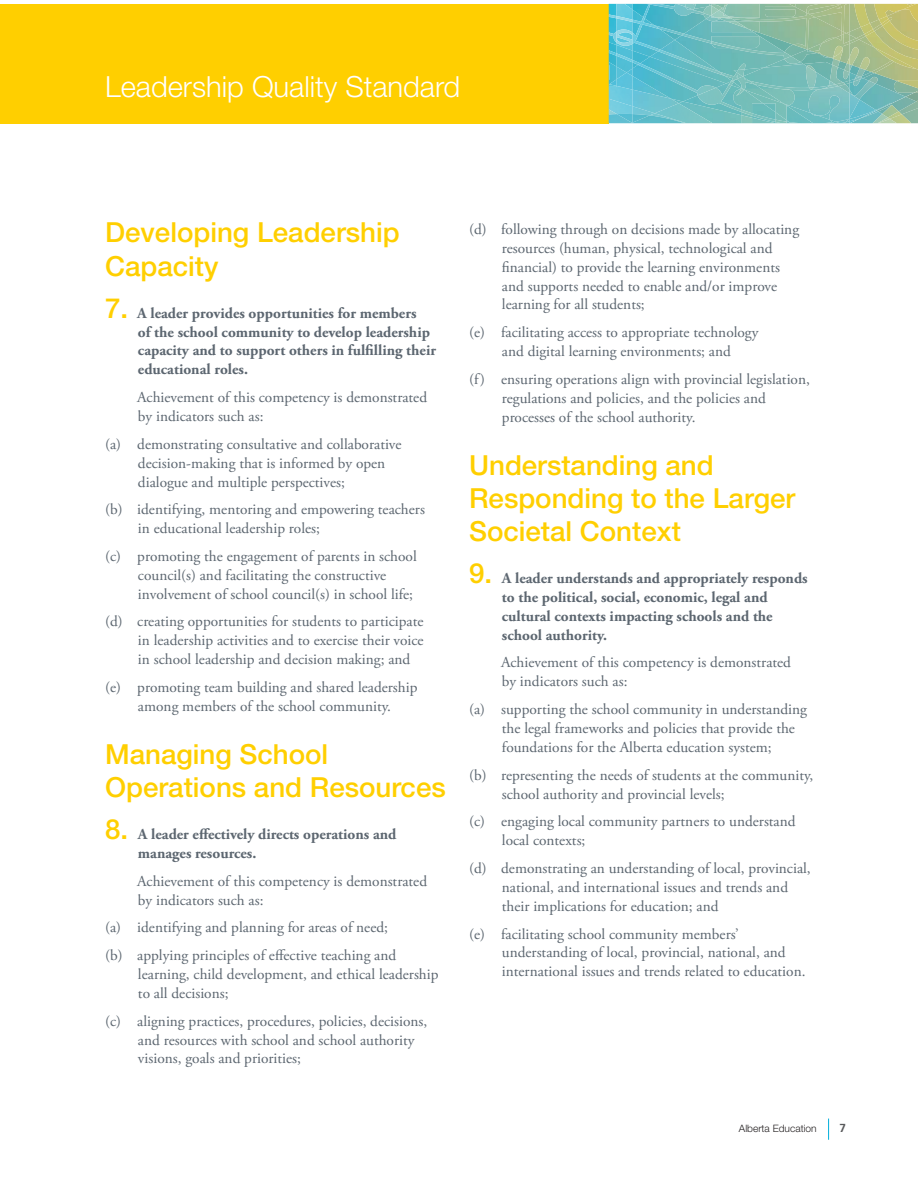
<style>
.page{position:relative;width:918px;height:1188px;background:#fff}
.page>*{position:absolute;margin:0;border:0;box-sizing:border-box;transform-origin:0 0}
.t1{font:300 29.1px "Helvetica Neue LT Std";color:#fff}
.t2{font:500 27.75px/33.2px "Helvetica Neue LT Std";color:#ffcf00}
.t3{font:15.3px/18.9px "Adobe Garamond Pro";color:#5c6670}
.t4{font:700 15.3px/18.9px "Adobe Garamond Pro";color:#5c6670}
.t5{font:700 11.7px "Frutiger LT Std";color:#58595b}
.t6{font:300 10.2px "Helvetica Neue LT Std";color:#231f20}
.s1{font-family:"Helvetica Neue LT Std";font-weight:500;font-size:27.75px;color:#ffcf00}
</style>
<div class="page">
<div style="left:0;top:4px;width:609px;height:119px;background:#ffcf00"></div>
<img style="left:878px;top:111px;width:4px;height:3px">
<img style="left:899px;top:102px;width:19px;height:9px">
<img style="left:902px;top:108px;width:16px;height:15px">
<img style="left:882px;top:110px;width:17px;height:4px">
<img style="left:876px;top:114px;width:12px;height:9px">
<img style="left:888px;top:111px;width:14px;height:7px">
<svg style="left:878px;top:118px;width:12px;height:1px"></svg>
<img style="left:890px;top:114px;width:21px;height:9px">
<img style="left:878px;top:119px;width:19px;height:4px">
<svg style="left:906px;top:93px;width:12px;height:9px"></svg>
<img style="left:849px;top:4px;width:25px;height:5px">
<img style="left:893px;top:24px;width:25px;height:11px">
<img style="left:854px;top:4px;width:16px;height:13px">
<img style="left:874px;top:4px;width:5px;height:13px">
<img style="left:879px;top:4px;width:39px;height:20px">
<img style="left:876px;top:88px;width:30px;height:22px">
<img style="left:849px;top:93px;width:27px;height:30px">
<img style="left:893px;top:35px;width:25px;height:13px">
<img style="left:894px;top:88px;width:24px;height:5px">
<img style="left:893px;top:48px;width:25px;height:40px">
<img style="left:849px;top:93px;width:11px;height:17px">
<img style="left:876px;top:103px;width:15px;height:8px">
<img style="left:849px;top:110px;width:28px;height:11px">
<img style="left:609px;top:4px;width:66px;height:53px">
<img style="left:616px;top:17px;width:44px;height:34px">
<img style="left:616px;top:4px;width:16px;height:16px">
<img style="left:643px;top:5px;width:32px;height:30px">
<img style="left:646px;top:4px;width:60px;height:15px">
<img style="left:677px;top:4px;width:32px;height:12px">
<svg style="left:609px;top:14px;width:7px;height:4px"></svg>
<img style="left:685px;top:4px;width:24px;height:5px">
<img style="left:683px;top:83px;width:43px;height:19px">
<svg style="left:679px;top:99px;width:4px;height:3px"></svg>
<img style="left:609px;top:85px;width:70px;height:21px">
<img style="left:632px;top:106px;width:23px;height:7px">
<img style="left:679px;top:102px;width:62px;height:21px">
<img style="left:655px;top:103px;width:58px;height:20px">
<img style="left:632px;top:113px;width:54px;height:10px">
<img style="left:632px;top:114px;width:52px;height:9px">
<svg style="left:609px;top:32px;width:31px;height:53px"></svg>
<img style="left:609px;top:86px;width:23px;height:13px">
<img style="left:609px;top:99px;width:23px;height:24px">
<svg style="left:609px;top:109px;width:8px;height:6px"></svg>
<img style="left:733px;top:96px;width:11px;height:26px">
<img style="left:638px;top:63px;width:78px;height:32px">
<img style="left:698px;top:84px;width:44px;height:28px">
<img style="left:741px;top:109px;width:3px;height:14px">
<img style="left:847px;top:4px;width:2px;height:13px">
<img style="left:846px;top:4px;width:1px;height:13px">
<img style="left:675px;top:19px;width:36px;height:21px">
<img style="left:650px;top:40px;width:76px;height:43px">
<img style="left:803px;top:62px;width:26px;height:2px">
<img style="left:746px;top:59px;width:57px;height:5px">
<img style="left:726px;top:81px;width:3px;height:8px">
<img style="left:744px;top:64px;width:85px;height:59px">
<img style="left:760px;top:4px;width:86px;height:13px">
<img style="left:808px;top:62px;width:21px;height:1px">
<img style="left:733px;top:4px;width:27px;height:9px">
<img style="left:744px;top:90px;width:18px;height:13px">
<img style="left:762px;top:90px;width:33px;height:15px">
<img style="left:765px;top:4px;width:30px;height:9px">
<img style="left:808px;top:90px;width:1px;height:32px">
<img style="left:805px;top:66px;width:11px;height:10px">
<img style="left:682px;top:34px;width:64px;height:43px">
<img style="left:658px;top:50px;width:74px;height:31px">
<svg style="left:737px;top:69px;width:8px;height:8px"></svg>
<img style="left:732px;top:77px;width:11px;height:4px">
<img style="left:729px;top:81px;width:14px;height:8px">
<img style="left:743px;top:76px;width:86px;height:14px">
<img style="left:730px;top:50px;width:61px;height:9px">
<img style="left:791px;top:50px;width:38px;height:12px">
<img style="left:784px;top:56px;width:16px;height:8px">
<img style="left:730px;top:13px;width:114px;height:37px">
<img style="left:807px;top:34px;width:22px;height:24px">
<img style="left:706px;top:16px;width:5px;height:5px">
<svg style="left:709px;top:4px;width:24px;height:15px"></svg>
<img style="left:711px;top:18px;width:30px;height:30px">
<img style="left:719px;top:5px;width:22px;height:13px">
<img style="left:711px;top:10px;width:19px;height:8px">
<svg style="left:736px;top:89px;width:9px;height:7px"></svg>
<img style="left:809px;top:88px;width:40px;height:35px">
<img style="left:820px;top:84px;width:9px;height:5px">
<svg style="left:829px;top:17px;width:64px;height:76px"></svg>
<svg style="left:828px;top:1119px;width:1px;height:21px"></svg>
<h1 class="t1" style="left:105px;top:76px;width:357px">Leadership Quality Standard</h1>
<h2 class="t2" style="left:105px;top:218px;width:296px">Developing Leadership<br>Capacity</h2>
<p class="t4" style="left:138px;top:304px;width:300px;text-indent:-33px"><span class="s1">7.</span> A leader provides opportunities for members<br>of the school community to develop leadership capacity and to support others in fulfilling their educational roles.</p>
<p class="t3" style="left:137px;top:389px;width:291px">Achievement of this competency is demonstrated by indicators such as:</p>
<p class="t3" style="left:138px;top:436px;width:265px;text-indent:-33px">(a) demonstrating consultative and collaborative decision-making that is informed by open dialogue and multiple perspectives;</p>
<p class="t3" style="left:138px;top:501px;width:288px;text-indent:-33px">(b) identifying, mentoring and empowering teachers in educational leadership roles;</p>
<p class="t3" style="left:138px;top:548px;width:280px;text-indent:-33px">(c) promoting the engagement of parents in school council(s) and facilitating the constructive involvement of school council(s) in school life;</p>
<p class="t3" style="left:138px;top:613px;width:287px;text-align:justify;text-indent:-33px">(d) creating opportunities for students to participate in leadership activities and to exercise their voice in school leadership and decision making; and</p>
<p class="t3" style="left:105px;top:679px;width:314px;text-align:center">(e) promoting team building and shared leadership among members of the school community.</p>
<h2 class="t2" style="left:105px;top:740px;width:342px">Managing School<br>Operations and Resources</h2>
<p class="t4" style="left:138px;top:826px;width:260px;text-indent:-33px"><span class="s1">8.</span> A leader effectively directs operations and manages resources.</p>
<p class="t3" style="left:137px;top:873px;width:291px">Achievement of this competency is demonstrated by indicators such as:</p>
<p class="t3" style="left:105px;top:915px;width:293px;line-height:27.8px">(a) identifying and planning for areas of need; (b) applying principles of effective teaching and</p>
<p class="t3" style="left:138px;top:966px;width:302px">learning, child development, and ethical leadership to all decisions;</p>
<p class="t3" style="left:138px;top:1013px;width:291px;text-indent:-33px">(c) aligning practices, procedures, policies, decisions, and resources with school and school authority visions, goals and priorities;</p>
<p class="t3" style="left:502px;top:221px;width:299px;text-indent:-33px">(d) following through on decisions made by allocating resources (human, physical, technological and financial) to provide the learning environments and supports needed to enable and/or improve learning for all students;</p>
<p class="t3" style="left:469px;top:324px;width:291px;text-align:center">(e) facilitating access to appropriate technology and digital learning environments; and</p>
<p class="t3" style="left:502px;top:371px;width:309px;text-indent:-33px">(f) ensuring operations align with provincial legislation, regulations and policies, and the policies and processes of the school authority.</p>
<h2 class="t2" style="left:469px;top:450px;width:328px">Understanding and<br>Responding to the Larger<br>Societal Context</h2>
<p class="t4" style="left:502px;top:570px;width:307px;text-indent:-33px"><span class="s1">9.</span> A leader understands and appropriately responds to the political, social, economic, legal and cultural contexts impacting schools and the school authority.</p>
<p class="t3" style="left:501px;top:654px;width:291px">Achievement of this competency is demonstrated by indicators such as:</p>
<p class="t3" style="left:502px;top:701px;width:307px;text-indent:-33px">(a) supporting the school community in understanding the legal frameworks and policies that provide the foundations for the Alberta education system;</p>
<p class="t3" style="left:502px;top:767px;width:313px;text-indent:-33px">(b) representing the needs of students at the community, school authority and provincial levels;</p>
<p class="t3" style="left:502px;top:813px;width:295px;text-indent:-33px">(c) engaging local community partners to understand local contexts;</p>
<p class="t3" style="left:502px;top:860px;width:310px;text-indent:-33px">(d) demonstrating an understanding of local, provincial, national, and international issues and trends and their implications for education; and</p>
<p class="t3" style="left:502px;top:925px;width:305px;text-indent:-33px">(e) facilitating school community members’ understanding of local, provincial, national, and international issues and trends related to education.</p>
<p class="t6" style="left:739px;top:1124px;width:79px">Alberta Education</p>
<p class="t5" style="left:839px;top:1121px;width:8px">7</p>
</div>
